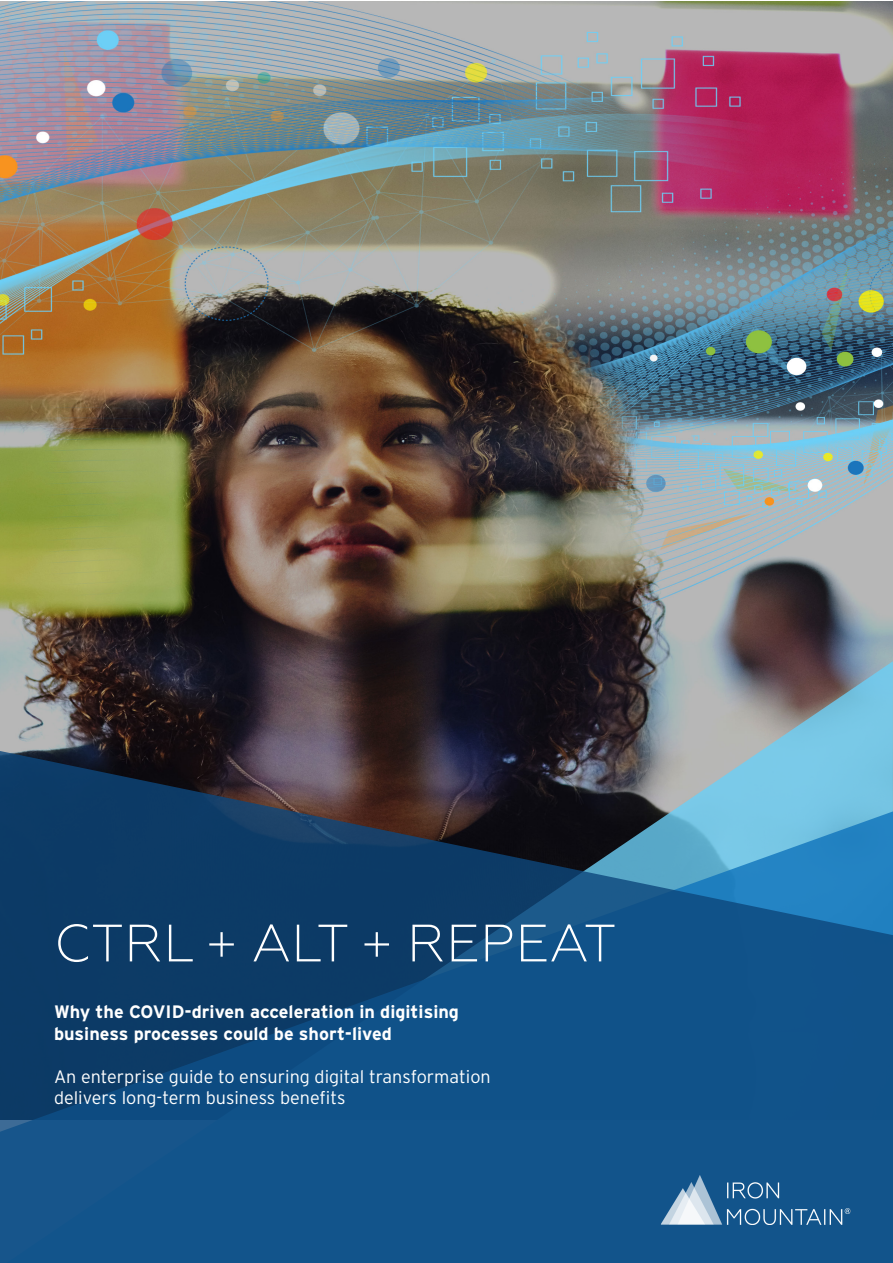
<style>
.page{position:relative;width:893px;height:1263px;background:#fff}
.page>*{position:absolute;margin:0;border:0;box-sizing:border-box;transform-origin:0 0}
.t1{font:300 52.5px "Geometria";letter-spacing:.01em;color:#fff}
.t2{font:300 18px/21.6px "Interstate";color:#fff}
.t3{font:700 18px/21.6px "Interstate";color:#fff}
</style>
<div class="page">
<img style="left:0;top:1px;width:893px;height:660px">
<svg style="left:0;top:661px;width:893px;height:87px;background:#4d4d53"></svg>
<svg style="left:0;top:748px;width:893px;height:515px;background:#1a507d"></svg>
<img style="left:658px;top:1171px;width:195px;height:57px">
<p class="t1" style="left:54px;top:913px;width:564px">CTRL + ALT + REPEAT</p>
<p class="t3" style="left:54px;top:1001px;width:406px">Why the COVID-driven acceleration in digitising business processes could be short-lived</p>
<p class="t2" style="left:54px;top:1065px;width:438px">An enterprise guide to ensuring digital transformation delivers long-term business benefits</p>
</div>
